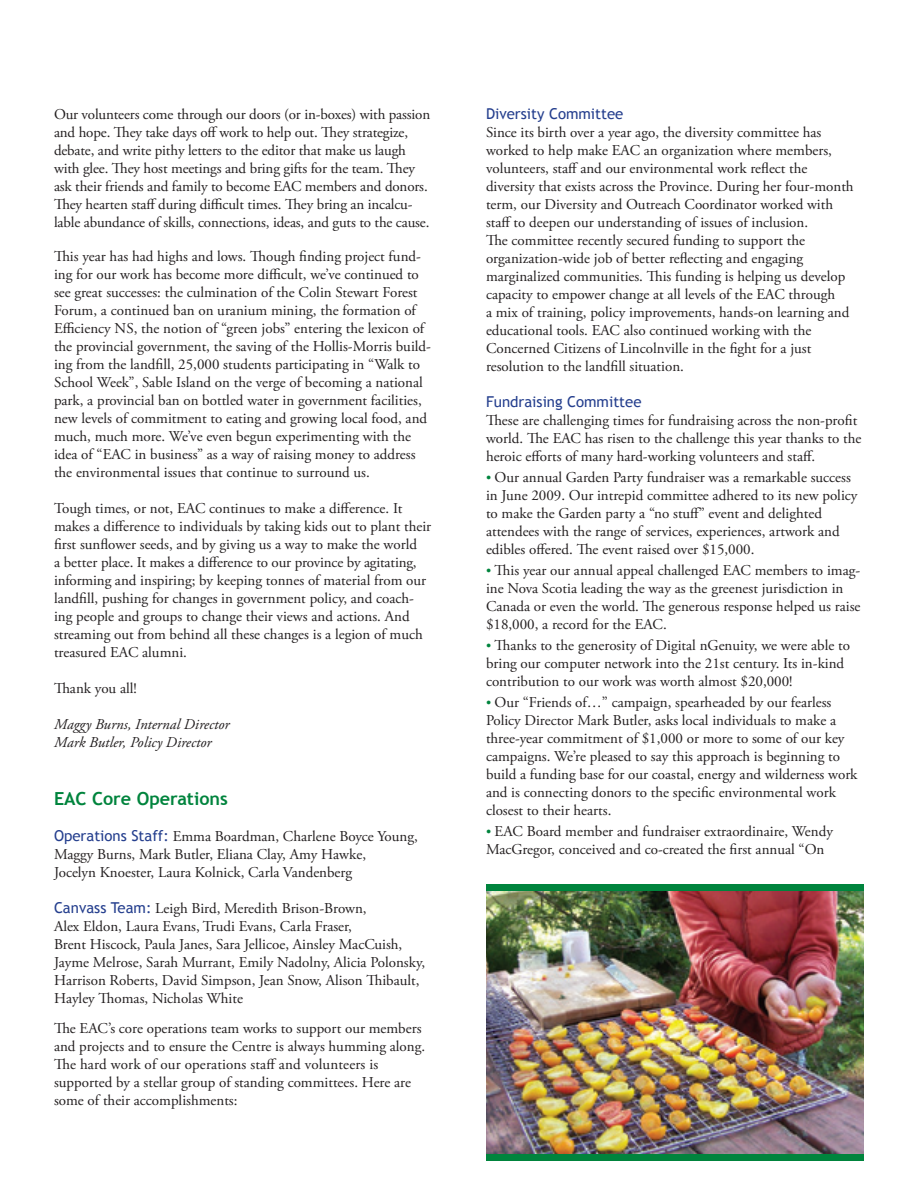
<style>
.page{position:relative;width:918px;height:1188px;background:#fff}
.page>*{position:absolute;margin:0;border:0;box-sizing:border-box;transform-origin:0 0}
.t1{font:700 18px "Trebuchet MS";color:#00843d}
.t2{font:15px/18px "Adobe Garamond Pro";color:#231f20}
.t3{font:italic 15px/18px "Adobe Garamond Pro";color:#231f20}
.t4{font:15px "Trebuchet MS";color:#253f8e}
.s1{font-family:"Trebuchet MS";color:#253f8e}
.s2{font-size:13.5px;color:#00843d}
</style>
<div class="page">
<img style="left:486px;top:891px;width:378px;height:263px">
<div style="left:486px;top:884px;width:378px;height:7px;background:#00843d"></div>
<div style="left:486px;top:1154px;width:378px;height:7px;background:#00843d"></div>
<p class="t2" style="left:54px;top:106px;width:378px">Our volunteers come through our doors (or in-boxes) with passion and hope. They take days off work to help out. They strategize, debate, and write pithy letters to the editor that make us laugh with glee. They host meetings and bring gifts for the team. They ask their friends and family to become EAC members and donors.<br>They hearten staff during difficult times. They bring an incalcu&shy;lable abundance of skills, connections, ideas, and guts to the cause.</p>
<p class="t2" style="left:54px;top:248px;width:378px">This year has had highs and lows. Though finding project fund&shy;ing for our work has become more difficult, we’ve continued to see great successes: the culmination of the Colin Stewart Forest Forum, a continued ban on uranium mining, the formation of Efficiency NS, the notion of “green jobs” entering the lexicon of the provincial government, the saving of the Hollis-Morris build&shy;ing from the landfill, 25,000 students participating in “Walk to School Week”, Sable Island on the verge of becoming a national park, a provincial ban on bottled water in government facilities, new levels of commitment to eating and growing local food, and much, much more. We’ve even begun experimenting with the idea of “EAC in business” as a way of raising money to address the environmental issues that continue to surround us.</p>
<p class="t2" style="left:54px;top:500px;width:379px">Tough times, or not, EAC continues to make a difference. It makes a difference to individuals by taking kids out to plant their first sunflower seeds, and by giving us a way to make the world<br>a better place. It makes a difference to our province by agitating, informing and inspiring; by keeping tonnes of material from our landfill, pushing for changes in government policy, and coach&shy;ing people and groups to change their views and actions. And streaming out from behind all these changes is a legion of much treasured EAC alumni.</p>
<p class="t2" style="left:54px;top:680px;width:84px">Thank you all!</p>
<p class="t3" style="left:54px;top:716px;width:177px">Maggy Burns, Internal Director<br>Mark Butler, Policy Director</p>
<p class="t1" style="left:54px;top:787px;width:175px">EAC Core Operations</p>
<p class="t2" style="left:54px;top:828px;width:365px"><span class="s1">Operations Staff:</span> Emma Boardman, Charlene Boyce Young,<br>Maggy Burns, Mark Butler, Eliana Clay, Amy Hawke,<br>Jocelyn Knoester, Laura Kolnick, Carla Vandenberg</p>
<p class="t2" style="left:54px;top:900px;width:373px"><span class="s1">Canvass Team:</span> Leigh Bird, Meredith Brison-Brown,<br>Alex Eldon, Laura Evans, Trudi Evans, Carla Fraser,<br>Brent Hiscock, Paula Janes, Sara Jellicoe, Ainsley MacCuish, Jayme Melrose, Sarah Murrant, Emily Nadolny, Alicia Polonsky, Harrison Roberts, David Simpson, Jean Snow, Alison Thibault, Hayley Thomas, Nicholas White</p>
<p class="t2" style="left:54px;top:1020px;width:373px">The EAC’s core operations team works to support our members and projects and to ensure the Centre is always humming along.<br>The hard work of our operations staff and volunteers is supported by a stellar group of standing committees. Here are some of their accomplishments:</p>
<p class="t4" style="left:486px;top:105px;width:139px">Diversity Committee</p>
<p class="t2" style="left:486px;top:124px;width:369px">Since its birth over a year ago, the diversity committee has worked to help make EAC an organization where members, volunteers, staff and our environmental work reflect the diversity that exists across the Province. During her four-month term, our Diversity and Outreach Coordinator worked with staff to deepen our understanding of issues of inclusion.<br>The committee recently secured funding to support the organization‑wide job of better reflecting and engaging marginalized communities. This funding is helping us develop capacity to empower change at all levels of the EAC through<br>a mix of training, policy improvements, hands‑on learning and educational tools. EAC also continued working with the Concerned Citizens of Lincolnville in the fight for a just resolution to the landfill situation.</p>
<p class="t4" style="left:486px;top:393px;width:157px">Fundraising Committee</p>
<p class="t2" style="left:486px;top:412px;width:377px">These are challenging times for fundraising across the non‑profit world. The EAC has risen to the challenge this year thanks to the heroic efforts of many hard‑working volunteers and staff.</p>
<p class="t2" style="left:486px;top:469px;width:373px"><span class="s2">•</span> Our annual Garden Party fundraiser was a remarkable success in June 2009. Our intrepid committee adhered to its new policy to make the Garden party a “no stuff” event and delighted attendees with the range of services, experiences, artwork and edibles offered. The event raised over $15,000.</p>
<p class="t2" style="left:486px;top:562px;width:376px"><span class="s2">•</span> This year our annual appeal challenged EAC members to imag&shy;ine Nova Scotia leading the way as the greenest jurisdiction in Canada or even the world. The generous response helped us raise $18,000, a record for the EAC.</p>
<p class="t2" style="left:486px;top:637px;width:366px"><span class="s2">•</span> Thanks to the generosity of Digital nGenuity, we were able to bring our computer network into the 21st century. Its in‑kind contribution to our work was worth almost $20,000!</p>
<p class="t2" style="left:486px;top:694px;width:373px"><span class="s2">•</span> Our “Friends of…” campaign, spearheaded by our fearless Policy Director Mark Butler, asks local individuals to make a three-year commitment of $1,000 or more to some of our key campaigns. We’re pleased to say this approach is beginning to build a funding base for our coastal, energy and wilderness work and is connecting donors to the specific environmental work closest to their hearts.</p>
<p class="t2" style="left:486px;top:823px;width:348px"><span class="s2">•</span> EAC Board member and fundraiser extraordinaire, Wendy<br>MacGregor, conceived and co‑created the first annual “On</p>
</div>
